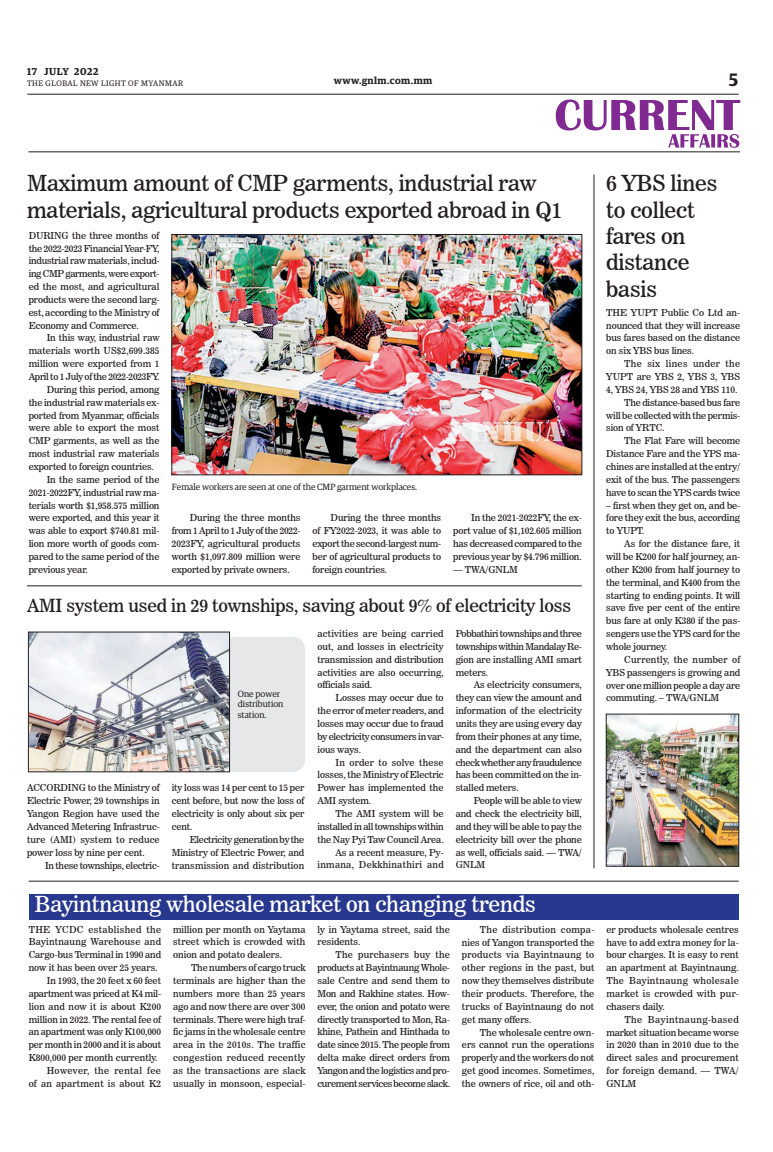
<style>
.page{position:relative;width:773px;height:1152px;background:#fff}
.page>*{position:absolute;margin:0;border:0;box-sizing:border-box;transform-origin:0 0}
._2_Clm_Head{font:22px/26.4px "News 706 BT Roman C";letter-spacing:-.01em;color:#231f20}
._2_Clm_Head-2{font:22px "News 706 BT Roman C";letter-spacing:-.01em;color:#fff}
._1_Clm_Head{font:18px "News 706 BT Roman C";letter-spacing:-.01em;color:#231f20}
.t1{font:600 18px "Guardian Egyp";color:#231f20}
.t2{font:600 10px "Guardian Egyp";letter-spacing:.05em;color:#231f20}
._2nd_Body{font:9.5px/12.9px "News 706 BT Roman C";letter-spacing:-.01em;color:#231f20;text-align:justify}
.Normal_Para{font:9.5px/12.9px "News 706 BT Roman C";letter-spacing:-.01em;color:#231f20;text-align:justify}
._2nd_Body-2{font:9.5px/12.9px "News 706 BT Roman C";letter-spacing:.025em;color:#231f20;text-align:right}
.t3{font:9px/10.8px "Guardian Egyp";color:#231f20}
.t4{font:8px "Guardian Egyp";letter-spacing:.06em;color:#231f20}
</style>
<div class="page">
<hr style="left:27px;top:94px;width:711px;height:1px;background:#231f20">
<hr style="left:28px;top:151px;width:711px;height:1px;background:#231f20">
<svg style="left:555px;top:100px;width:185px;height:48px"></svg>
<div style="left:224px;top:637px;width:80px;height:135px;background:#e6e7e9;border-radius:12px"></div>
<div style="left:224px;top:637px;width:81px;height:135px;border:1px solid #e6e7e9;border-radius:12px"></div>
<div style="left:29px;top:894px;width:709px;height:25px;background:#28388f"></div>
<img style="left:174px;top:236px;width:406px;height:237px">
<div style="left:172px;top:234px;width:410px;height:241px;border:1px solid #231f20"></div>
<hr style="left:27px;top:586px;width:555px;height:1px;background:#231f20">
<img style="left:608px;top:716px;width:128px;height:148px">
<div style="left:606px;top:714px;width:132px;height:152px;border:1px solid #231f20"></div>
<hr style="left:29px;top:881px;width:709px;height:1px;background:#231f20">
<hr style="left:593px;top:174px;width:1px;height:694px;background:#231f20">
<img style="left:30px;top:634px;width:198px;height:136px">
<div style="left:28px;top:632px;width:202px;height:140px;border:1px solid #231f20"></div>
<p class="t2" style="left:27px;top:64px;width:73px">17 JULY 2022</p>
<p class="t4" style="left:27px;top:78px;width:158px">THE GLOBAL NEW LIGHT OF MYANMAR</p>
<p class="t2" style="left:334px;top:73px;width:100px">www.gnlm.com.mm</p>
<h2 class="t1" style="left:729px;top:67px;width:11px">5</h2>
<p class="_2_Clm_Head" style="left:27px;top:170px;width:537px">Maximum amount of CMP garments, industrial raw materials, agricultural products exported abroad in Q1</p>
<p class="Normal_Para" style="left:29px;top:229px;width:132px">DURING the three months of the 2022-2023 Financial Year-FY, industrial raw materials, includ&shy;ing CMP garments, were export&shy;ed the most, and agricultural products were the second larg&shy;est, according to the Ministry of Economy and Commerce.</p>
<p class="_2nd_Body" style="left:29px;top:332px;width:132px;text-indent:18px">In this way, industrial raw materials worth US$2,699.385 million were exported from 1<br>April to 1 July of the 2022-2023FY.</p>
<p class="_2nd_Body" style="left:29px;top:383px;width:132px;text-indent:18px">During this period, among the industrial raw materials ex&shy;ported from Myanmar, officials were able to export the most CMP garments, as well as the most industrial raw materials exported to foreign countries.</p>
<p class="_2nd_Body" style="left:29px;top:473px;width:132px;text-indent:18px">In the same period of the 2021-2022FY, industrial raw ma&shy;terials worth $1,958.575 million were exported, and this year it was able to export $740.81 mil&shy;lion more worth of goods com&shy;pared to the same period of the previous year.</p>
<p class="t3" style="left:172px;top:481px;width:247px">Female workers are seen at one of the CMP garment workplaces.</p>
<p class="_2nd_Body" style="left:172px;top:511px;width:130px;text-indent:18px">During the three months from 1 April to 1 July of the 2022- 2023FY, agricultural products worth $1,097.809 million were exported by private owners.</p>
<p class="_2nd_Body" style="left:312px;top:511px;width:130px;text-indent:18px">During the three months of FY2022-2023, it was able to export the second-largest num&shy;ber of agricultural products to foreign countries.</p>
<p class="_2nd_Body" style="left:453px;top:511px;width:130px;text-indent:18px">In the 2021-2022FY, the ex&shy;port value of $1,102.605 million has decreased compared to the previous year by $4.796 million.</p>
<p class="_2nd_Body" style="left:453px;top:563px;width:66px">— TWA/GNLM</p>
<p class="_1_Clm_Head" style="left:27px;top:595px;width:545px">AMI system used in 29 townships, saving about 9% of electricity loss</p>
<p class="_2nd_Body" style="left:317px;top:627px;width:128px">activities are being carried out, and losses in electricity transmission and distribution activities are also occurring, officials said.</p>
<p class="_2nd_Body" style="left:317px;top:691px;width:128px;text-indent:18px">Losses may occur due to the error of meter readers, and losses may occur due to fraud by electricity consumers in var&shy;ious ways.</p>
<p class="_2nd_Body" style="left:317px;top:756px;width:128px;text-indent:18px">In order to solve these losses, the Ministry of Electric Power has implemented the AMI system.</p>
<p class="_2nd_Body" style="left:317px;top:807px;width:128px;text-indent:18px">The AMI system will be installed in all townships within the Nay Pyi Taw Council Area.</p>
<p class="_2nd_Body-2" style="left:317px;top:846px;width:128px">As a recent measure, Py&shy;inmana, Dekkhinathiri and</p>
<p class="_2nd_Body" style="left:455px;top:627px;width:128px">Pobbathiri townships and three townships within Mandalay Re&shy;gion are installing AMI smart meters.</p>
<p class="_2nd_Body" style="left:455px;top:679px;width:128px;text-indent:18px">As electricity consumers, they can view the amount and information of the electricity units they are using every day from their phones at any time, and the department can also check whether any fraudulence has been committed on the in&shy;stalled meters.</p>
<p class="_2nd_Body" style="left:455px;top:794px;width:128px;text-indent:18px">People will be able to view and check the electricity bill, and they will be able to pay the electricity bill over the phone as well, officials said. — TWA/ GNLM</p>
<p class="t3" style="left:238px;top:687px;width:47px">One power distribution station.</p>
<p class="Normal_Para" style="left:27px;top:782px;width:134px">ACCORDING to the Ministry of Electric Power, 29 townships in Yangon Region have used the Advanced Metering Infrastruc&shy;ture (AMI) system to reduce power loss by nine per cent.</p>
<p class="_2nd_Body" style="left:45px;top:859px;width:116px">In these townships, electric-</p>
<p class="_2nd_Body" style="left:172px;top:782px;width:134px">ity loss was 14 per cent to 15 per cent before, but now the loss of electricity is only about six per cent.</p>
<p class="_2nd_Body" style="left:172px;top:833px;width:134px;text-indent:18px">Electricity generation by the Ministry of Electric Power, and transmission and distribution</p>
<p class="_2_Clm_Head-2" style="left:35px;top:891px;width:502px">Bayintnaung wholesale market on changing trends</p>
<p class="Normal_Para" style="left:29px;top:923px;width:134px">THE YCDC established the Bayintnaung Warehouse and Cargo-bus Terminal in 1990 and now it has been over 25 years.</p>
<p class="_2nd_Body" style="left:29px;top:974px;width:134px;text-indent:18px">In 1993, the 20 feet x 60 feet apartment was priced at K4 mil&shy;lion and now it is about K200 million in 2022. The rental fee of an apartment was only K100,000 per month in 2000 and it is about K800,000 per month currently.</p>
<p class="_2nd_Body-2" style="left:29px;top:1064px;width:134px">However, the rental fee<br>of an apartment is about K2</p>
<p class="_2nd_Body" style="left:173px;top:923px;width:134px">million per month on Yaytama street which is crowded with onion and potato dealers.</p>
<p class="_2nd_Body" style="left:173px;top:961px;width:134px;text-indent:18px">The numbers of cargo truck terminals are higher than the numbers more than 25 years ago and now there are over 300 terminals. There were high traf&shy;fic jams in the wholesale centre area in the 2010s. The traffic congestion reduced recently as the transactions are slack usually in monsoon, especial-</p>
<p class="_2nd_Body" style="left:317px;top:923px;width:134px">ly in Yaytama street, said the residents.</p>
<p class="_2nd_Body" style="left:317px;top:948px;width:134px;text-indent:18px">The purchasers buy the products at Bayintnaung Whole&shy;sale Centre and send them to Mon and Rakhine states. How&shy;ever, the onion and potato were directly transported to Mon, Ra&shy;khine, Pathein and Hinthada to date since 2015. The people from delta make direct orders from Yangon and the logistics and pro&shy;curement services become slack.</p>
<p class="_2nd_Body" style="left:462px;top:923px;width:134px;text-indent:18px">The distribution compa&shy;nies of Yangon transported the products via Bayintnaung to other regions in the past, but now they themselves distribute their products. Therefore, the trucks of Bayintnaung do not get many offers.</p>
<p class="_2nd_Body" style="left:462px;top:1026px;width:134px;text-indent:18px">The wholesale centre own&shy;ers cannot run the operations properly and the workers do not get good incomes. Sometimes, the owners of rice, oil and oth-</p>
<p class="_2_Clm_Head" style="left:606px;top:170px;width:113px">6 YBS lines to collect fares on distance basis</p>
<p class="Normal_Para" style="left:606px;top:306px;width:135px">THE YUPT Public Co Ltd an&shy;nounced that they will increase bus fares based on the distance on six YBS bus lines.</p>
<p class="_2nd_Body" style="left:606px;top:357px;width:135px;text-indent:18px">The six lines under the YUPT are YBS 2, YBS 3, YBS 4, YBS 24, YBS 28 and YBS 110.</p>
<p class="_2nd_Body" style="left:606px;top:396px;width:135px;text-indent:18px">The distance-based bus fare will be collected with the permis&shy;sion of YRTC.</p>
<p class="_2nd_Body" style="left:606px;top:434px;width:135px;text-indent:18px">The Flat Fare will become Distance Fare and the YPS ma&shy;chines are installed at the entry/ exit of the bus. The passengers have to scan the YPS cards twice</p>
<p class="_2nd_Body" style="left:606px;top:499px;width:135px">– first when they get on, and be&shy;fore they exit the bus, according to YUPT.</p>
<p class="_2nd_Body" style="left:606px;top:537px;width:135px;text-indent:18px">As for the distance fare, it will be K200 for half journey, an&shy;other K200 from half journey to the terminal, and K400 from the starting to ending points. It will save five per cent of the entire bus fare at only K380 if the pas&shy;sengers use the YPS card for the whole journey.</p>
<p class="_2nd_Body" style="left:606px;top:653px;width:135px;text-indent:18px">Currently, the number of YBS passengers is growing and over one million people a day are commuting. – TWA/GNLM</p>
<p class="_2nd_Body" style="left:606px;top:923px;width:134px">er products wholesale centres have to add extra money for la&shy;bour charges. It is easy to rent an apartment at Bayintnaung.<br>The Bayintnaung wholesale market is crowded with pur&shy;chasers daily.</p>
<p class="_2nd_Body" style="left:606px;top:1013px;width:134px;text-indent:18px">The Bayintnaung-based market situation became worse in 2020 than in 2010 due to the direct sales and procurement for foreign demand. — TWA/ GNLM</p>
</div>
